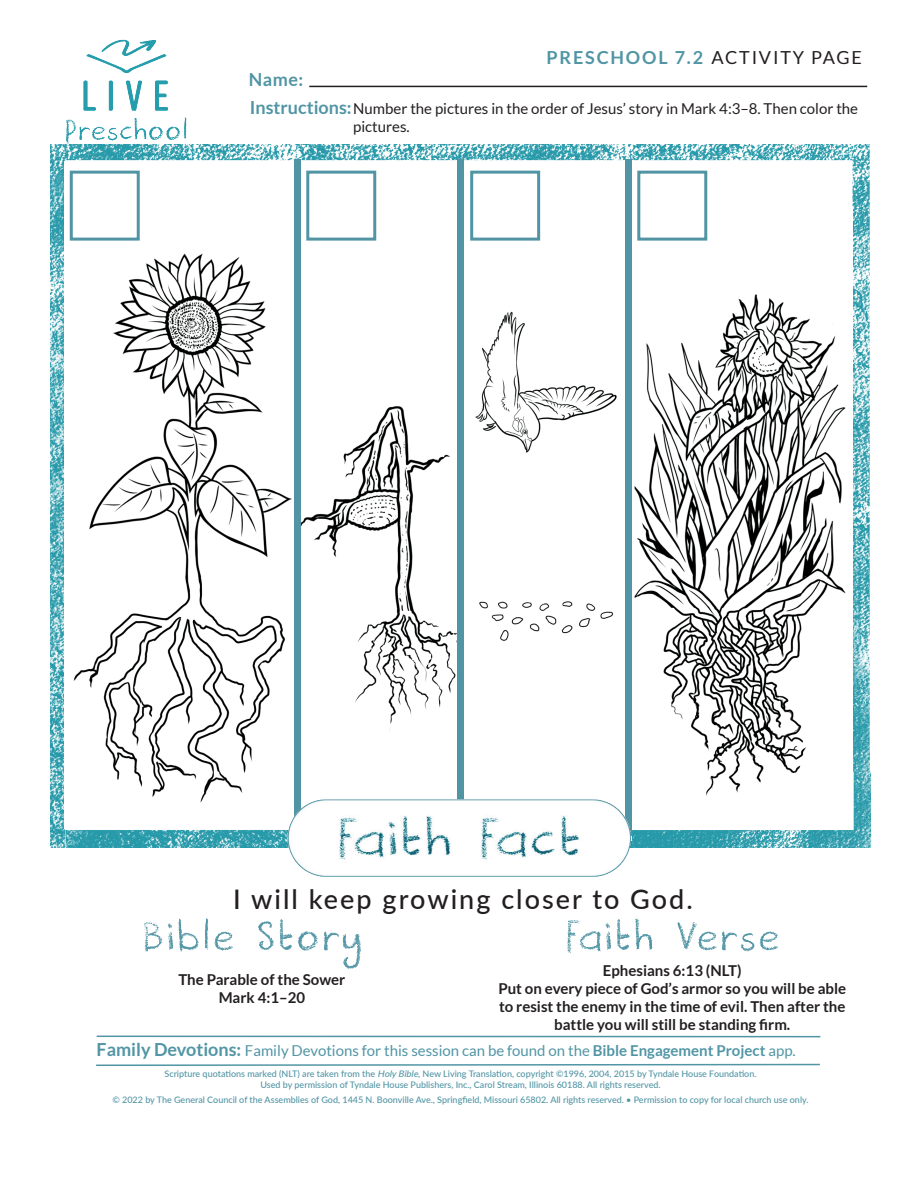
<style>
.page{position:relative;width:918px;height:1188px;background:#fff}
.page>*{position:absolute;margin:0;border:0;box-sizing:border-box;transform-origin:0 0}
.t1{font:60px "DK Crayonista";letter-spacing:.02em;color:#5195a5}
.t2{font:500 27px "Lato";letter-spacing:.075em;color:#231f20}
.t3{font:700 18px "Lato";letter-spacing:.1em;color:#5195a5}
.t4{font:700 18px/28.2px "Lato";letter-spacing:.015em;color:#5195a5}
.t5{font:700 15px/18px "Lato";color:#231f20;text-align:center}
.t6{font:15px "Lato";color:#5195a5}
.t7{font:15px/18px "Lato";color:#231f20}
.t8{font:500 9px/10.8px "Lato";color:#5195a5;text-align:center}
.s1{font-weight:400;color:#231f20}
.s2{font-weight:700;font-size:18px}
.s3{font-weight:700}
.s4{font-style:italic}
</style>
<div class="page">
<img style="left:50px;top:144px;width:822px;height:704px">
<svg style="left:96px;top:1063px;width:724px;height:3px"></svg>
<hr style="left:97px;top:1036px;width:723px;height:1px;background:#5195a5">
<hr style="left:309px;top:86px;width:558px;height:1px;background:#231f20">
<img style="left:64px;top:39px;width:127px;height:110px">
<div style="left:64px;top:162px;width:237px;height:667px;background:#fff"></div>
<img style="left:73px;top:181px;width:222px;height:622px">
<div style="left:301px;top:162px;width:161px;height:667px;background:#fff"></div>
<img style="left:301px;top:194px;width:156px;height:536px">
<div style="left:463px;top:162px;width:169px;height:679px;background:#fff"></div>
<img style="left:475px;top:237px;width:142px;height:404px">
<div style="left:632px;top:162px;width:220px;height:667px;background:#fff"></div>
<img style="left:634px;top:207px;width:212px;height:589px">
<div style="left:457px;top:160px;width:7px;height:676px;background:#5195a5"></div>
<div style="left:625px;top:160px;width:7px;height:676px;background:#5195a5"></div>
<div style="left:295px;top:160px;width:6px;height:676px;background:#5195a5"></div>
<img style="left:282px;top:794px;width:357px;height:83px">
<div style="left:70px;top:171px;width:70px;height:70px;border:3px solid #5195a5"></div>
<div style="left:306px;top:171px;width:70px;height:70px;background:#fff;border:3px solid #5195a5"></div>
<div style="left:470px;top:171px;width:70px;height:70px;background:#fff;border:3px solid #5195a5"></div>
<div style="left:637px;top:171px;width:70px;height:70px;background:#fff;border:3px solid #5195a5"></div>
<h3 class="t3" style="left:547px;top:47px;width:317px">PRESCHOOL 7.2 <span class="s1">ACTIVITY PAGE</span></h3>
<h3 class="t4" style="left:249px;top:65px;width:104px">Name:<br>Instructions:</h3>
<h3 class="t7" style="left:353px;top:100px;width:507px">Number the pictures in the order of Jesus’ story in Mark 4:3–8. Then color the pictures.</h3>
<h2 class="t2" style="left:233px;top:880px;width:461px">I will keep growing closer to God.</h2>
<h1 class="t1" style="left:142px;top:894px;width:223px">Bible Story</h1>
<h1 class="t1" style="left:565px;top:894px;width:217px">Faith Verse</h1>
<h3 class="t5" style="left:498px;top:962px;width:349px">Ephesians 6:13 (NLT)<br>Put on every piece of God’s armor so you will be able to resist the enemy in the time of evil. Then after the battle you will still be standing firm.</h3>
<h3 class="t5" style="left:178px;top:970px;width:168px">The Parable of the Sower<br>Mark 4:1–20</h3>
<h3 class="t6" style="left:97px;top:1042px;width:701px"><span class="s2">Family Devotions:</span> Family Devotions for this session can be found on the <span class="s3">Bible Engagement Project</span> app.</h3>
<p class="t8" style="left:165px;top:1068px;width:594px">Scripture quotations marked (NLT) are taken from the <span class="s4">Holy Bible</span>, New Living Translation, copyright ©1996, 2004, 2015 by Tyndale House Foundation.<br>Used by permission of Tyndale House Publishers, Inc., Carol Stream, Illinois 60188. All rights reserved.</p>
<p class="t8" style="left:112px;top:1094px;width:698px">© 2022 by The General Council of the Assemblies of God, 1445 N. Boonville Ave., Springfield, Missouri 65802. All rights reserved. • Permission to copy for local church use only.</p>
</div>
